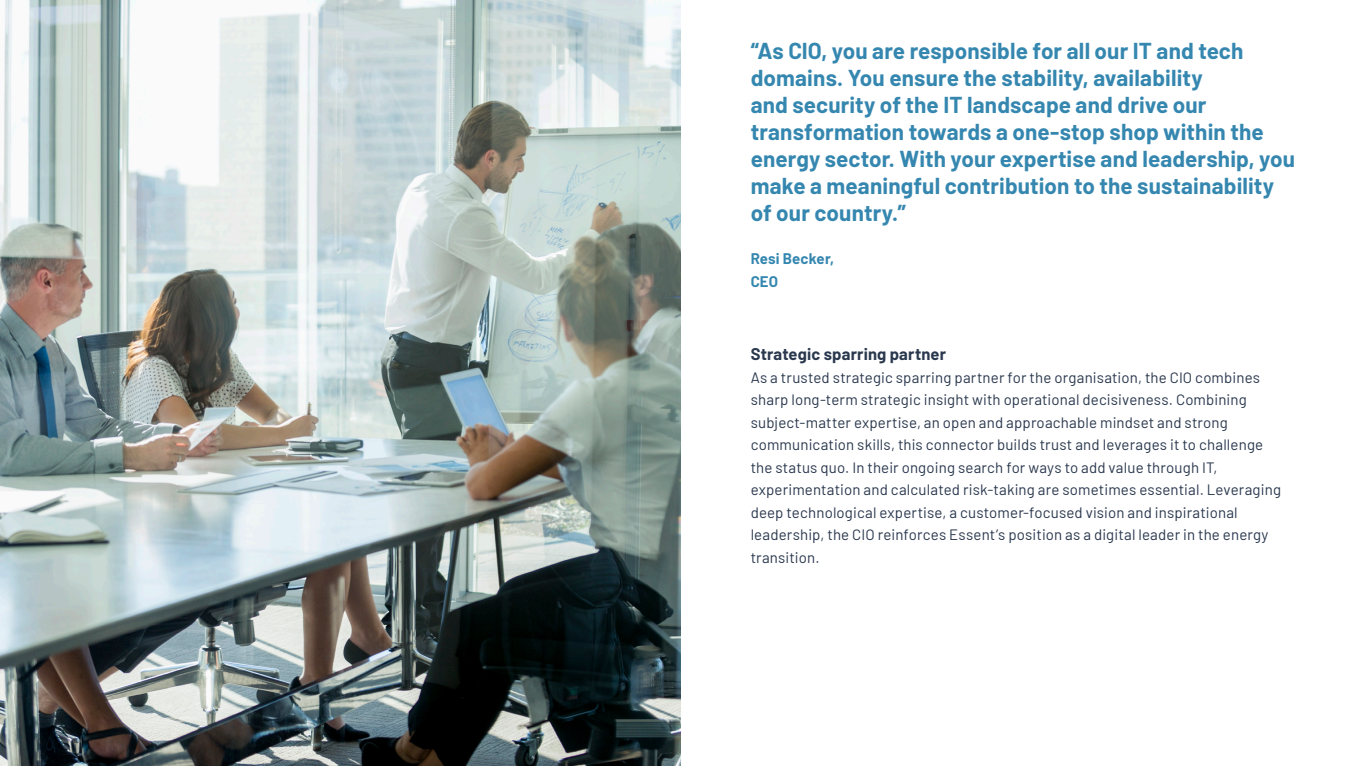
<style>
.page{position:relative;width:1361px;height:766px;background:#fff}
.page>*{position:absolute;margin:0;border:0;box-sizing:border-box;transform-origin:0 0}
.Rechts_uitlijnen{font:700 22.5px/27px "Barlow";letter-spacing:.005em;color:#3587b0}
.t1{font:700 16.5px "Barlow";letter-spacing:.01em;color:#2a384e}
.t2{font:15px/22.5px "Barlow";letter-spacing:.01em;color:#2a384e}
.Rechts_uitlijnen-2{font:700 15px "Barlow";letter-spacing:.005em;color:#3587b0}
</style>
<div class="page">
<img style="left:0;top:0;width:680px;height:765px">
<p class="Rechts_uitlijnen" style="left:750px;top:35px;width:546px">“As CIO, you are responsible for all our IT and tech domains. You ensure the stability, availability<br>and security of the IT landscape and drive our transformation towards a one-stop shop within the energy sector. With your expertise and leadership, you make a meaningful contribution to the sustainability of our country.”</p>
<p class="Rechts_uitlijnen-2" style="left:750px;top:248px;width:85px">Resi Becker,</p>
<p class="Rechts_uitlijnen-2" style="left:750px;top:270px;width:29px">CEO</p>
<p class="t1" style="left:750px;top:342px;width:197px">Strategic sparring partner</p>
<p class="t2" style="left:750px;top:365px;width:532px">As a trusted strategic sparring partner for the organisation, the CIO combines sharp long-term strategic insight with operational decisiveness. Combining subject-matter expertise, an open and approachable mindset and strong communication skills, this connector builds trust and leverages it to challenge the status quo. In their ongoing search for ways to add value through IT, experimentation and calculated risk-taking are sometimes essential. Leveraging deep technological expertise, a customer-focused vision and inspirational leadership, the CIO reinforces Essent’s position as a digital leader in the energy transition.</p>
</div>
